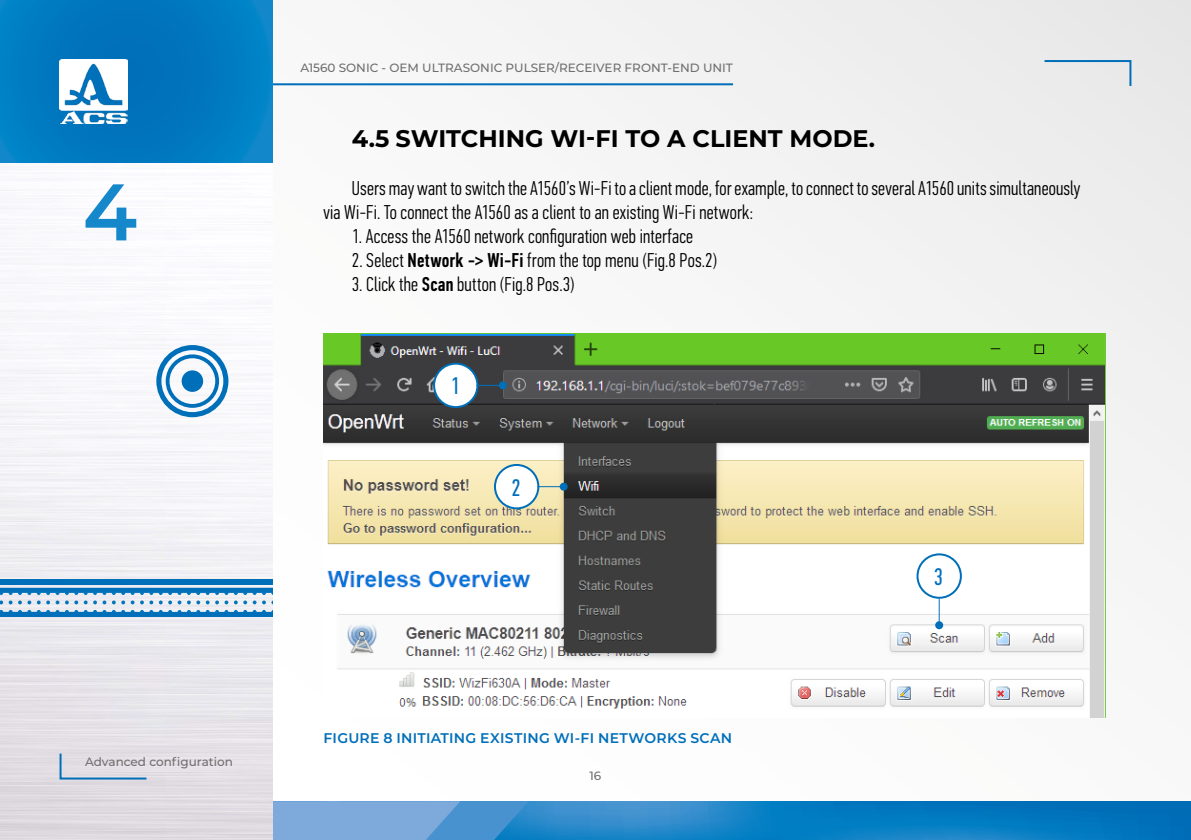
<style>
.page{position:relative;width:1191px;height:840px;background:#fff}
.page>*{position:absolute;margin:0;border:0;box-sizing:border-box;transform-origin:0 0}
.t1{font:600 80px "Montserrat";color:#1488ca}
.t2{font:700 24px "Montserrat";color:#000}
.t3{font:24px "PF Din Text Comp Pro";color:#006fb9}
.t4{font:300 20px/24px "PF Din Text Comp Pro";letter-spacing:.01em;color:#000}
.t5{font:600 14px "Montserrat";letter-spacing:.015em;color:#006fb9}
.t6{font:500 12px "Montserrat";color:#706f6f}
.s1{font-weight:500}
</style>
<div class="page">
<div style="left:0;top:0;width:1191px;height:839px;background:#f7f7f7"></div>
<svg style="left:528px;top:801px;width:663px;height:38px;background:#107ec3"></svg>
<svg style="left:273px;top:801px;width:255px;height:38px;background:#68a0d6"></svg>
<hr style="left:228px;top:83px;width:505px;height:2px;background:#006fb9">
<img style="left:0;top:616px;width:273px;height:223px">
<svg style="left:0;top:0;width:273px;height:163px;background:#027ac0"></svg>
<svg style="left:1044px;top:59px;width:88px;height:29px"></svg>
<svg style="left:59px;top:751px;width:89px;height:29px;background:#ced4e0"></svg>
<img style="left:60px;top:60px;width:67px;height:64px">
<svg style="left:0;top:592px;width:273px;height:24px;fill:#eae9ef"></svg>
<svg style="left:0;top:376px;width:273px;height:216px"></svg>
<div style="left:0;top:578px;width:273px;height:6px;background:#006fb9"></div>
<svg style="left:156px;top:345px;width:72px;height:72px"></svg>
<svg style="left:262px;top:592px;width:11px;height:2px"></svg>
<svg style="left:262px;top:600px;width:11px;height:11px"></svg>
<svg style="left:253px;top:600px;width:3px;height:11px"></svg>
<svg style="left:234px;top:592px;width:13px;height:2px"></svg>
<svg style="left:234px;top:600px;width:13px;height:11px"></svg>
<svg style="left:206px;top:592px;width:22px;height:2px"></svg>
<svg style="left:206px;top:600px;width:22px;height:11px"></svg>
<svg style="left:187px;top:592px;width:13px;height:2px"></svg>
<svg style="left:187px;top:600px;width:13px;height:11px"></svg>
<svg style="left:178px;top:600px;width:3px;height:11px"></svg>
<svg style="left:159px;top:592px;width:13px;height:2px"></svg>
<svg style="left:159px;top:600px;width:13px;height:11px"></svg>
<svg style="left:140px;top:592px;width:13px;height:2px"></svg>
<svg style="left:140px;top:600px;width:13px;height:11px"></svg>
<svg style="left:131px;top:600px;width:3px;height:11px"></svg>
<svg style="left:112px;top:592px;width:13px;height:2px"></svg>
<svg style="left:112px;top:600px;width:13px;height:11px"></svg>
<svg style="left:84px;top:592px;width:22px;height:2px"></svg>
<svg style="left:84px;top:600px;width:22px;height:11px"></svg>
<svg style="left:65px;top:592px;width:13px;height:2px"></svg>
<svg style="left:65px;top:600px;width:13px;height:11px"></svg>
<svg style="left:56px;top:600px;width:3px;height:11px"></svg>
<svg style="left:37px;top:592px;width:13px;height:2px"></svg>
<svg style="left:37px;top:600px;width:13px;height:11px"></svg>
<svg style="left:9px;top:592px;width:22px;height:2px"></svg>
<svg style="left:9px;top:600px;width:22px;height:11px"></svg>
<svg style="left:0;top:600px;width:3px;height:11px"></svg>
<img style="left:323px;top:333px;width:783px;height:384px">
<div style="left:434px;top:363px;width:43px;height:44px;background:#fff;border-radius:50%"></div>
<div style="left:433px;top:362px;width:45px;height:46px;border:2px solid #006fb9;border-radius:50%"></div>
<svg style="left:476px;top:384px;width:23px;height:1px"></svg>
<div style="left:499px;top:381px;width:8px;height:8px;background:#006fb9;border-radius:50%"></div>
<div style="left:495px;top:464px;width:43px;height:44px;background:#fff;border-radius:50%"></div>
<div style="left:494px;top:463px;width:45px;height:46px;border:2px solid #006fb9;border-radius:50%"></div>
<svg style="left:537px;top:486px;width:22px;height:1px"></svg>
<div style="left:559px;top:482px;width:8px;height:8px;background:#006fb9;border-radius:50%"></div>
<div style="left:917px;top:554px;width:44px;height:43px;background:#fff;border-radius:50%"></div>
<div style="left:916px;top:553px;width:46px;height:45px;border:2px solid #006fb9;border-radius:50%"></div>
<svg style="left:938px;top:598px;width:1px;height:23px"></svg>
<div style="left:935px;top:621px;width:8px;height:8px;background:#006fb9;border-radius:50%"></div>
<h1 class="t1" style="left:83px;top:155px;width:56px">4</h1>
<p class="t6" style="left:85px;top:753px;width:149px">Advanced configuration</p>
<p class="t6" style="left:300px;top:59px;width:434px">A1560 SONIC - OEM ULTRASONIC PULSER/RECEIVER FRONT-END UNIT</p>
<p class="t2" style="left:352px;top:121px;width:525px">4.5 SWITCHING WI-FI TO A CLIENT MODE.</p>
<p class="t4" style="left:323px;top:176px;width:758px;text-indent:28px">Users may want to switch the A1560’s Wi-Fi to a client mode, for example, to connect to several A1560 units simultaneously via Wi-Fi. To connect the A1560 as a client to an existing Wi-Fi network:</p>
<p class="t4" style="left:352px;top:224px;width:343px">1. Access the A1560 network configuration web interface</p>
<p class="t4" style="left:352px;top:248px;width:366px">2. Select <span class="s1">Network -&gt; Wi-Fi</span> from the top menu (Fig.8 Pos.2)</p>
<p class="t4" style="left:352px;top:272px;width:224px">3. Click the <span class="s1">Scan</span> button (Fig.8 Pos.3)</p>
<p class="t3" style="left:450px;top:372px;width:11px">1</p>
<p class="t3" style="left:511px;top:473px;width:11px">2</p>
<p class="t5" style="left:323px;top:727px;width:410px">FIGURE 8 INITIATING EXISTING WI-FI NETWORKS SCAN</p>
<p class="t6" style="left:589px;top:766px;width:13px">16</p>
<p class="t3" style="left:934px;top:563px;width:11px">3</p>
</div>
